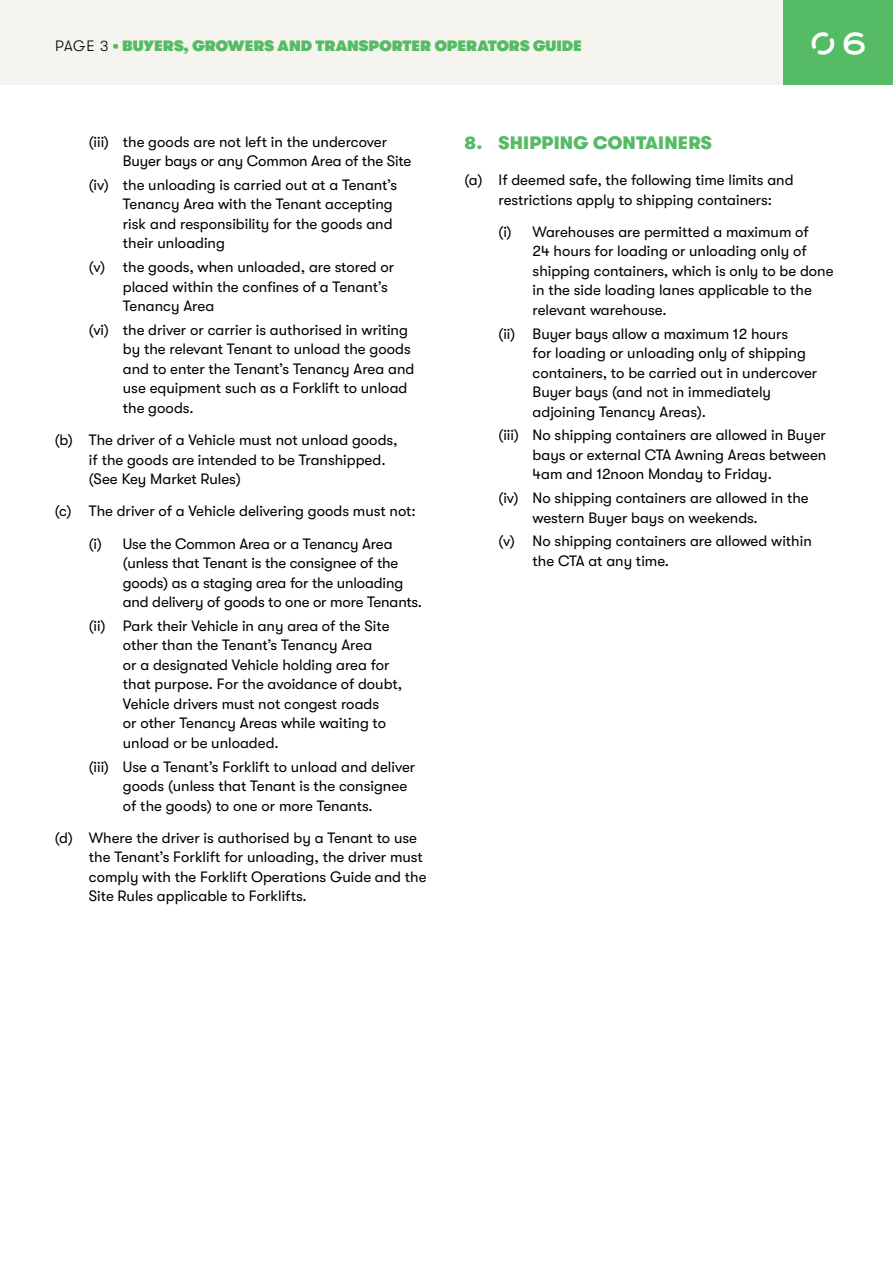
<style>
.page{position:relative;width:893px;height:1263px;background:#fff}
.page>*{position:absolute;margin:0;border:0;box-sizing:border-box;transform-origin:0 0}
.t1{font:31.35px "Fun City Level 2 Stencil";color:#fff}
.t2{font:900 18px "GT Walsheim Pro";letter-spacing:.01em;color:#56bb65}
.t3{font:15px/19.5px "GT Walsheim Pro";color:#000}
.t4{font:800 15px "GT Walsheim Pro";color:#56bb65}
.s1{font-weight:300;color:#000}
.s2{font-family:"Fun City Level 2 Basic"}
</style>
<div class="page">
<div style="left:0;top:0;width:893px;height:85px;background:#f6f4ee"></div>
<div style="left:783px;top:0;width:110px;height:85px;background:#56bb65"></div>
<p class="t4" style="left:55px;top:37px;width:528px"><span class="s1">PAGE 3</span> • BUYERS, GROWERS AND TRANSPORTER OPERATORS GUIDE</p>
<h1 class="t1" style="left:806px;top:18px;width:65px">0<span class="s2">6</span></h1>
<p class="t3" style="left:123px;top:132px;width:290px;text-indent:-34px">(iii) the goods are not left in the undercover<br>Buyer bays or any Common Area of the Site</p>
<p class="t3" style="left:123px;top:175px;width:276px;text-indent:-34px">(iv) the unloading is carried out at a Tenant’s Tenancy Area with the Tenant accepting risk and responsibility for the goods and their unloading</p>
<p class="t3" style="left:123px;top:257px;width:273px;text-indent:-34px">(v) the goods, when unloaded, are stored or placed within the confines of a Tenant’s<br>Tenancy Area</p>
<p class="t3" style="left:123px;top:320px;width:293px;text-indent:-34px">(vi) the driver or carrier is authorised in writing by the relevant Tenant to unload the goods and to enter the Tenant’s Tenancy Area and use equipment such as a Forklift to unload the goods.</p>
<p class="t3" style="left:89px;top:430px;width:310px;text-indent:-34px">(b) The driver of a Vehicle must not unload goods, if the goods are intended to be Transhipped. (See Key Market Rules)</p>
<p class="t3" style="left:89px;top:495px;width:329px;line-height:32.2px;text-indent:-34px">(c) The driver of a Vehicle delivering goods must not: (i) Use the Common Area or a Tenancy Area</p>
<p class="t3" style="left:123px;top:553px;width:301px">(unless that Tenant is the consignee of the goods) as a staging area for the unloading and delivery of goods to one or more Tenants.</p>
<p class="t3" style="left:123px;top:616px;width:281px;text-indent:-34px">(ii) Park their Vehicle in any area of the Site other than the Tenant’s Tenancy Area<br>or a designated Vehicle holding area for that purpose. For the avoidance of doubt, Vehicle drivers must not congest roads<br>or other Tenancy Areas while waiting to unload or be unloaded.</p>
<p class="t3" style="left:123px;top:757px;width:294px;text-indent:-34px">(iii) Use a Tenant’s Forklift to unload and deliver goods (unless that Tenant is the consignee of the goods) to one or more Tenants.</p>
<p class="t3" style="left:89px;top:828px;width:339px;text-indent:-34px">(d) Where the driver is authorised by a Tenant to use the Tenant’s Forklift for unloading, the driver must comply with the Forklift Operations Guide and the Site Rules applicable to Forklifts.</p>
<p class="t2" style="left:465px;top:132px;width:249px">8. SHIPPING CONTAINERS</p>
<p class="t3" style="left:499px;top:170px;width:297px;text-indent:-34px">(a) If deemed safe, the following time limits and restrictions apply to shipping containers:</p>
<p class="t3" style="left:533px;top:222px;width:302px;text-indent:-34px">(i) Warehouses are permitted a maximum of<br>24 hours for loading or unloading only of shipping containers, which is only to be done in the side loading lanes applicable to the relevant warehouse.</p>
<p class="t3" style="left:533px;top:324px;width:286px;text-indent:-34px">(ii) Buyer bays allow a maximum 12 hours<br>for loading or unloading only of shipping containers, to be carried out in undercover Buyer bays (and not in immediately adjoining Tenancy Areas).</p>
<p class="t3" style="left:533px;top:426px;width:295px;text-align:justify;text-indent:-34px">(iii) No shipping containers are allowed in Buyer bays or external CTA Awning Areas between 4am and 12noon Monday to Friday.</p>
<p class="t3" style="left:533px;top:488px;width:278px;text-indent:-34px">(iv) No shipping containers are allowed in the western Buyer bays on weekends.</p>
<p class="t3" style="left:533px;top:532px;width:281px;text-indent:-34px">(v) No shipping containers are allowed within the CTA at any time.</p>
</div>
